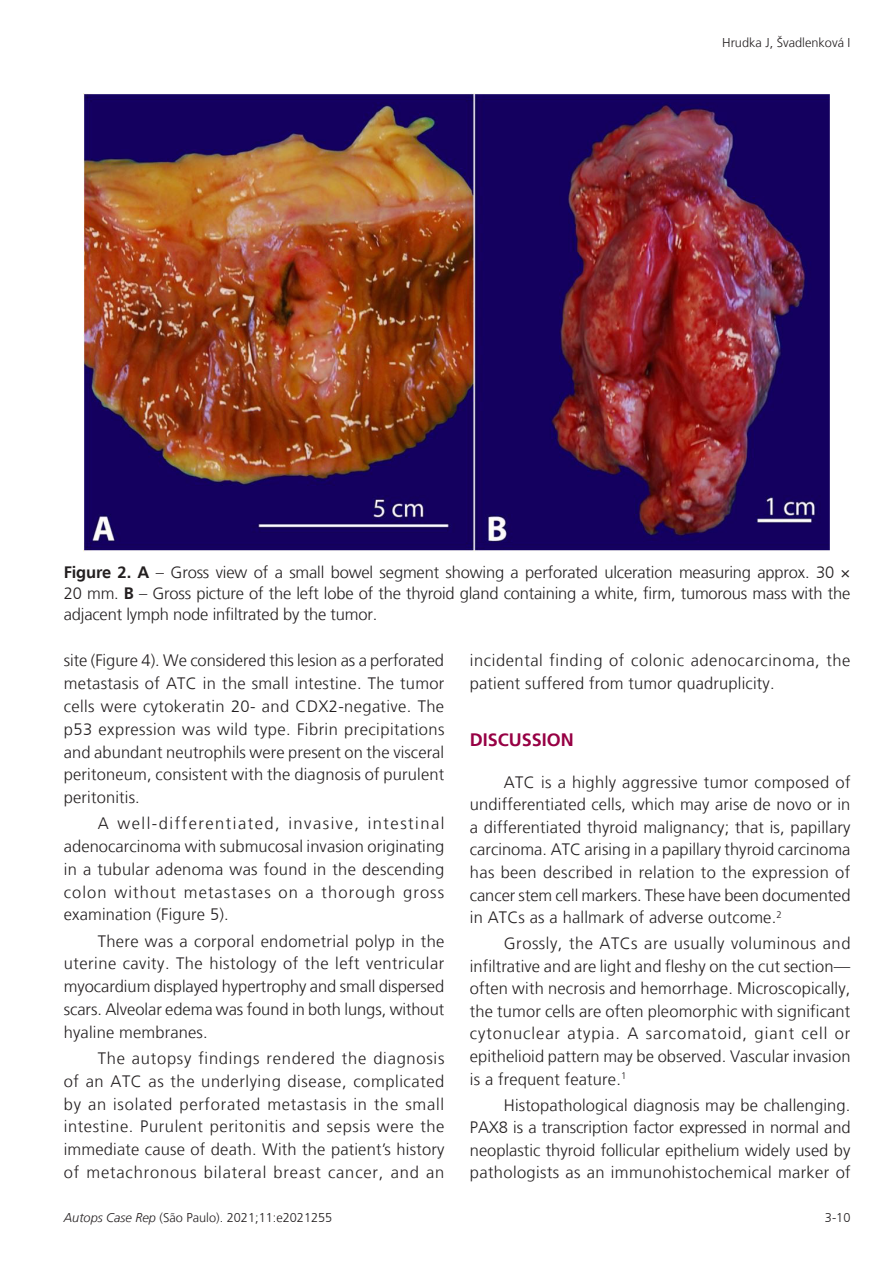
<style>
.page{position:relative;width:893px;height:1263px;background:#fff}
.page>*{position:absolute;margin:0;border:0;box-sizing:border-box;transform-origin:0 0}
.Heading1{font:700 18px "Frutiger LT";color:#970044}
.Paragraph{font:300 16.5px/22.8px "Frutiger LT";letter-spacing:.01em;color:#231f20;text-align:justify}
.FigureCaption{font:300 16.5px/21px "Frutiger LT";letter-spacing:-.01em;color:#231f20;text-align:justify}
.Paragraph-2{font:300 16.5px/22.6px "Frutiger LT";letter-spacing:.035em;color:#231f20}
.t1{font:300 12.75px "Frutiger LT";color:#231f20}
.s1{font-weight:700}
.s2{font-style:italic}
</style>
<div class="page">
<img style="left:83px;top:94px;width:747px;height:457px">
<p class="t1" style="left:722px;top:35px;width:130px">Hrudka J, Švadlenková I</p>
<p class="FigureCaption" style="left:64px;top:562px;width:788px"><span class="s1">Figure 2. A</span> – Gross view of a small bowel segment showing a perforated ulceration measuring approx. 30 × 20 mm. <span class="s1">B</span> – Gross picture of the left lobe of the thyroid gland containing a white, firm, tumorous mass with the adjacent lymph node infiltrated by the tumor.</p>
<p class="Paragraph" style="left:64px;top:649px;width:382px">site (Figure 4). We considered this lesion as a perforated metastasis of ATC in the small intestine. The tumor cells were cytokeratin 20- and CDX2-negative. The p53 expression was wild type. Fibrin precipitations and abundant neutrophils were present on the visceral peritoneum, consistent with the diagnosis of purulent peritonitis.</p>
<p class="Paragraph" style="left:64px;top:812px;width:382px;text-indent:34px">A well-differentiated, invasive, intestinal adenocarcinoma with submucosal invasion originating in a tubular adenoma was found in the descending colon without metastases on a thorough gross examination (Figure 5).</p>
<p class="Paragraph" style="left:64px;top:930px;width:382px;text-indent:34px">There was a corporal endometrial polyp in the uterine cavity. The histology of the left ventricular myocardium displayed hypertrophy and small dispersed scars. Alveolar edema was found in both lungs, without hyaline membranes.</p>
<p class="Paragraph" style="left:64px;top:1047px;width:382px;text-indent:34px">The autopsy findings rendered the diagnosis of an ATC as the underlying disease, complicated by an isolated perforated metastasis in the small intestine. Purulent peritonitis and sepsis were the immediate cause of death. With the patient’s history of metachronous bilateral breast cancer, and an</p>
<p class="Paragraph-2" style="left:470px;top:649px;width:382px">incidental finding of colonic adenocarcinoma, the patient suffered from tumor quadruplicity.</p>
<p class="Heading1" style="left:470px;top:729px;width:106px">DISCUSSION</p>
<p class="Paragraph" style="left:470px;top:771px;width:382px;text-indent:34px">ATC is a highly aggressive tumor composed of undifferentiated cells, which may arise de novo or in a differentiated thyroid malignancy; that is, papillary carcinoma. ATC arising in a papillary thyroid carcinoma has been described in relation to the expression of cancer stem cell markers. These have been documented in ATCs as a hallmark of adverse outcome.<sup>2</sup></p>
<p class="Paragraph" style="left:470px;top:932px;width:382px;text-indent:34px">Grossly, the ATCs are usually voluminous and infiltrative and are light and fleshy on the cut section— often with necrosis and hemorrhage. Microscopically, the tumor cells are often pleomorphic with significant cytonuclear atypia. A sarcomatoid, giant cell or epithelioid pattern may be observed. Vascular invasion is a frequent feature.<sup>1</sup></p>
<p class="Paragraph" style="left:470px;top:1094px;width:382px;text-indent:34px">Histopathological diagnosis may be challenging.<br>PAX8 is a transcription factor expressed in normal and neoplastic thyroid follicular epithelium widely used by pathologists as an immunohistochemical marker of</p>
<p class="t1" style="left:64px;top:1210px;width:270px"><span class="s2">Autops Case Rep</span> (São Paulo). 2021;11:e2021255</p>
<p class="t1" style="left:825px;top:1210px;width:27px">3-10</p>
</div>
